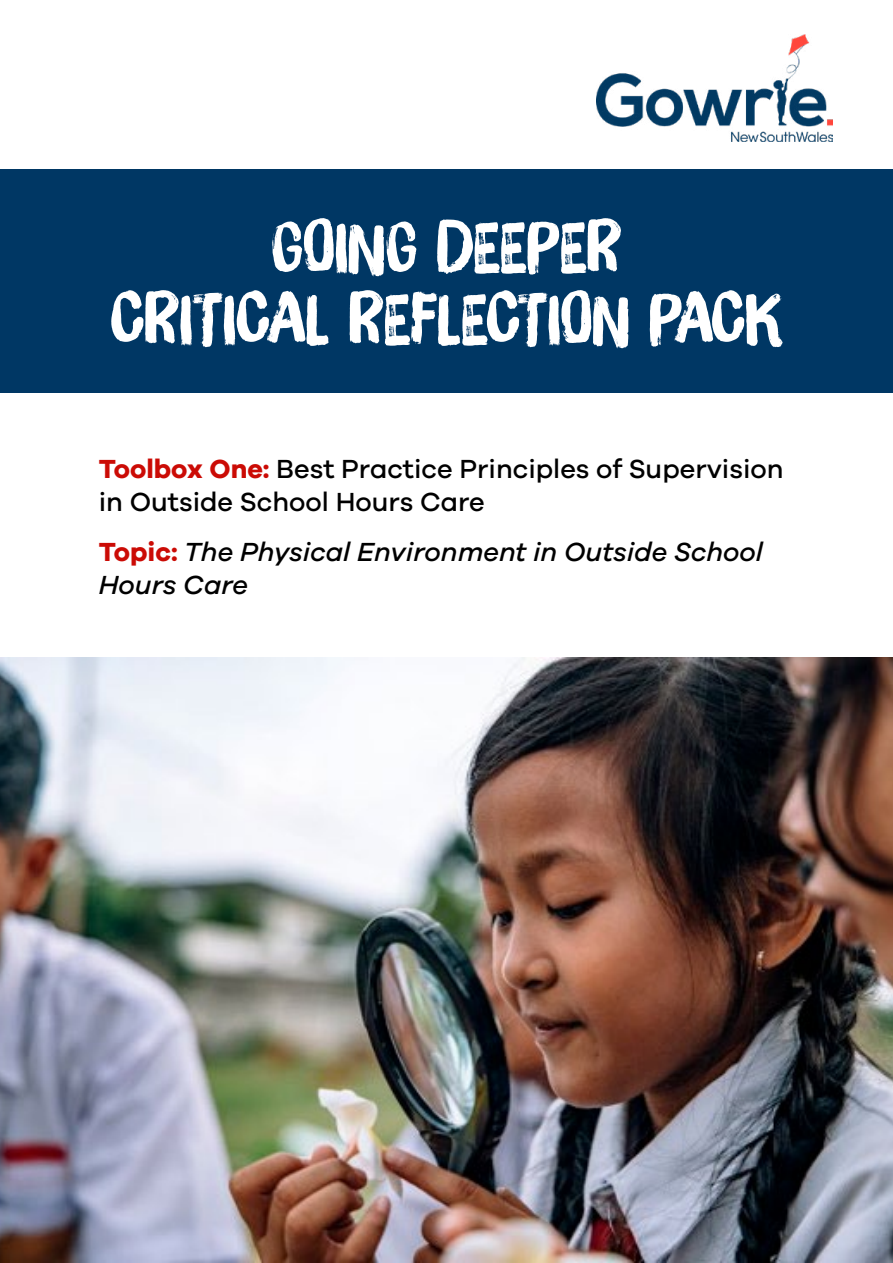
<style>
.page{position:relative;width:893px;height:1263px;background:#fff}
.page>*{position:absolute;margin:0;border:0;box-sizing:border-box;transform-origin:0 0}
.t1{font:69px/72px "Brush Up";color:#fff;text-align:center}
.t2{font:500 27px/33px "Galano Grotesque";color:#000}
.t3{font:italic 500 27px/33px "Galano Grotesque";color:#000}
.s1{font-weight:700;color:#cb0b05}
.s2{font-weight:700;font-style:normal;color:#cb0b05}
</style>
<div class="page">
<div style="left:0;top:170px;width:893px;height:223px;background:#003764"></div>
<img style="left:597px;top:35px;width:236px;height:106px">
<img style="left:0;top:657px;width:893px;height:606px">
<h1 class="t1" style="left:110px;top:210px;width:673px">GOING DEEPER<br>CRITICAL REFLECTION PACK</h1>
<p class="t2" style="left:99px;top:451px;width:686px"><span class="s1">Toolbox One:</span> Best Practice Principles of Supervision in Outside School Hours Care</p>
<p class="t3" style="left:99px;top:534px;width:666px"><span class="s2">Topic:</span> The Physical Environment in Outside School<br>Hours Care</p>
</div>
